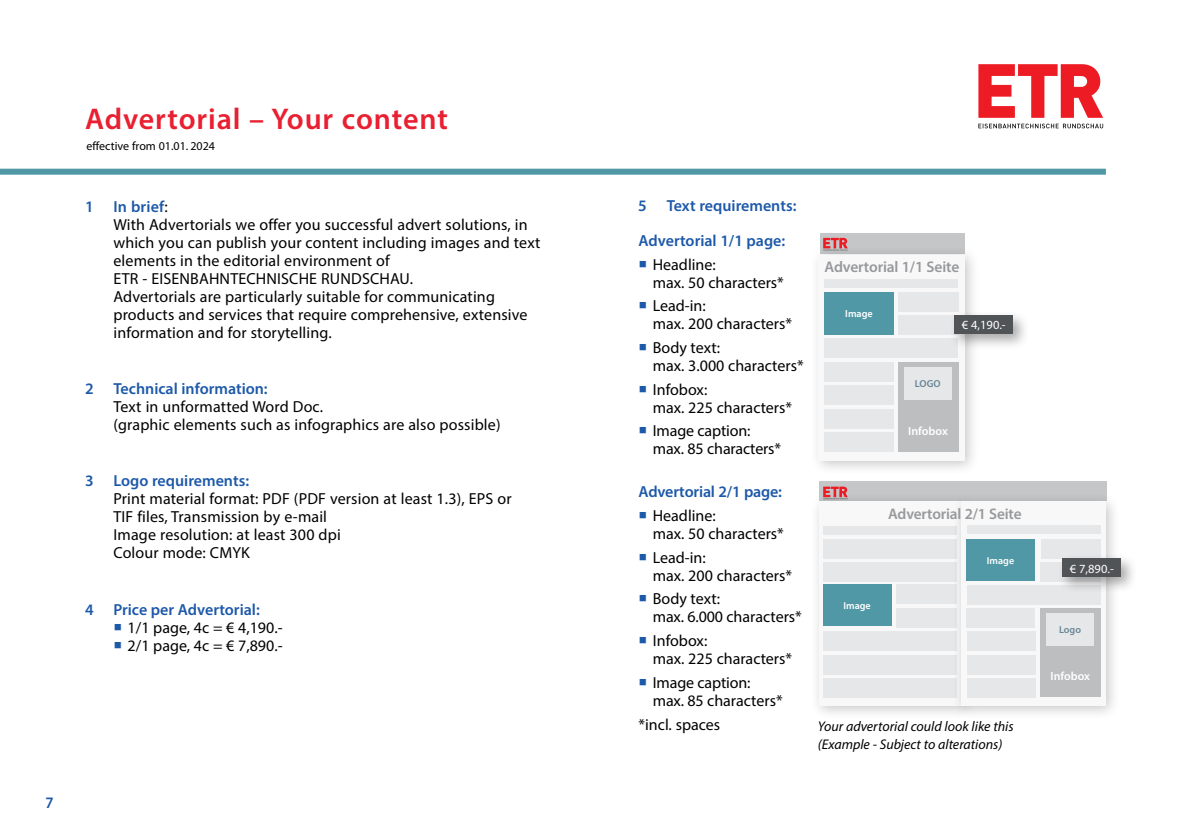
<style>
.page{position:relative;width:1191px;height:840px;background:#fff}
.page>*{position:absolute;margin:0;border:0;box-sizing:border-box;transform-origin:0 0}
.t1{font:600 30px "Myriad Pro";letter-spacing:.03em;color:#e82031}
.t2{font:16px/18px "Myriad Pro";letter-spacing:.01em;color:#000}
.t3{font:600 16px "Myriad Pro";color:#1d59a9}
.t4{font:16px/18px "Myriad Pro";letter-spacing:-.01em;color:#000}
.t5{font:600 16px "Myriad Pro";color:#1d59a9;scale:.95 1}
.t6{font:600 15.4px "Myriad Pro";letter-spacing:-.01em;color:#97999c}
.t7{font:italic 14px/18px "Myriad Pro";color:#000}
.t8{font:12.4px "Myriad Pro";color:#fff}
.t9{font:12px "Myriad Pro";color:#000}
.t10{font:600 12px "Myriad Pro";color:#fff}
.t11{font:600 11.8px "Myriad Pro";color:#fff}
.t12{font:600 10.2px "Myriad Pro";color:#fff}
.t13{font:600 10.2px "Myriad Pro";color:#678696}
.t14{font:600 10px "Myriad Pro";color:#fff}
.t15{font:600 10px "Myriad Pro";color:#678696}
.s1{font-weight:600;color:#1d59a9}
.s2{color:#1d59a9}
</style>
<div class="page">
<div style="left:0;top:168px;width:1106px;height:6px;background:#5098a6"></div>
<svg style="left:978px;top:124px;width:125px;height:4px"></svg>
<svg style="left:978px;top:64px;width:125px;height:54px"></svg>
<div style="left:819px;top:481px;width:287px;height:20px;background:#c4c6c7"></div>
<div style="left:809px;top:492px;width:169px;height:228px;background:#000;opacity:.22"></div>
<svg style="left:818px;top:501px;width:133px;height:204px"></svg>
<div style="left:823px;top:561px;width:134px;height:19px;background:#e6e7e8"></div>
<div style="left:823px;top:539px;width:134px;height:19px;background:#e6e7e8"></div>
<div style="left:823px;top:525px;width:134px;height:9px;background:#e6e7e8"></div>
<div style="left:823px;top:584px;width:68px;height:41px;background:#5098a6"></div>
<div style="left:896px;top:608px;width:61px;height:19px;background:#e6e7e8"></div>
<div style="left:823px;top:677px;width:134px;height:19px;background:#e6e7e8"></div>
<div style="left:823px;top:631px;width:134px;height:19px;background:#e6e7e8"></div>
<div style="left:823px;top:654px;width:134px;height:19px;background:#e6e7e8"></div>
<div style="left:896px;top:584px;width:61px;height:19px;background:#e6e7e8"></div>
<div style="left:951px;top:492px;width:169px;height:228px;background:#000;opacity:.22"></div>
<div style="left:961px;top:501px;width:145px;height:204px;background:#f8f8f8"></div>
<div style="left:967px;top:525px;width:133px;height:9px;background:#e6e7e8"></div>
<div style="left:966px;top:631px;width:69px;height:19px;background:#e6e7e8"></div>
<div style="left:966px;top:607px;width:69px;height:19px;background:#e6e7e8"></div>
<div style="left:966px;top:654px;width:69px;height:19px;background:#e6e7e8"></div>
<div style="left:966px;top:678px;width:69px;height:19px;background:#e6e7e8"></div>
<div style="left:1041px;top:539px;width:59px;height:19px;background:#e6e7e8"></div>
<div style="left:967px;top:584px;width:133px;height:19px;background:#e6e7e8"></div>
<div style="left:1040px;top:562px;width:60px;height:19px;background:#e6e7e8"></div>
<div style="left:966px;top:539px;width:69px;height:41px;background:#5098a6"></div>
<div style="left:1040px;top:607px;width:60px;height:89px;background:#bcbec0"></div>
<div style="left:1046px;top:612px;width:47px;height:33px;background:#e6e7e8"></div>
<div style="left:1057px;top:553px;width:80px;height:40px;background:#000;opacity:.34"></div>
<div style="left:1062px;top:558px;width:59px;height:19px;background:#505457"></div>
<div style="left:820px;top:234px;width:144px;height:20px;background:#c4c6c7"></div>
<div style="left:809px;top:245px;width:171px;height:230px;background:#000;opacity:.22"></div>
<div style="left:819px;top:254px;width:146px;height:206px;background:#f8f8f8"></div>
<div style="left:897px;top:315px;width:61px;height:19px;background:#e6e7e8"></div>
<div style="left:897px;top:292px;width:61px;height:19px;background:#e6e7e8"></div>
<div style="left:824px;top:279px;width:134px;height:8px;background:#e6e7e8"></div>
<div style="left:824px;top:292px;width:69px;height:42px;background:#5098a6"></div>
<div style="left:824px;top:362px;width:70px;height:19px;background:#e6e7e8"></div>
<div style="left:824px;top:432px;width:70px;height:19px;background:#e6e7e8"></div>
<div style="left:824px;top:385px;width:70px;height:19px;background:#e6e7e8"></div>
<div style="left:824px;top:409px;width:70px;height:19px;background:#e6e7e8"></div>
<div style="left:897px;top:361px;width:61px;height:90px;background:#bcbec0"></div>
<div style="left:904px;top:366px;width:47px;height:33px;background:#e6e7e8"></div>
<div style="left:824px;top:338px;width:134px;height:19px;background:#e6e7e8"></div>
<div style="left:949px;top:310px;width:80px;height:40px;background:#000;opacity:.34"></div>
<div style="left:954px;top:315px;width:59px;height:18px;background:#505457"></div>
<svg style="left:823px;top:238px;width:24px;height:12px"></svg>
<svg style="left:823px;top:486px;width:24px;height:13px"></svg>
<h1 class="t1" style="left:85px;top:100px;width:364px">Advertorial – Your content</h1>
<p class="t9" style="left:86px;top:138px;width:130px">effective from 01.01. 2024</p>
<p class="t2" style="left:113px;top:197px;width:428px;text-indent:-28px"><span class="s1">1 In brief</span>:<br>With Advertorials we offer you successful advert solutions, in which you can publish your content including images and text elements in the editorial environment of<br>ETR - EISENBAHNTECHNISCHE RUNDSCHAU.<br>Advertorials are particularly suitable for communicating products and services that require comprehensive, extensive information and for storytelling.</p>
<p class="t3" style="left:85px;top:378px;width:184px">2 Technical information:</p>
<p class="t2" style="left:113px;top:397px;width:389px">Text in unformatted Word Doc.<br>(graphic elements such as infographics are also possible)</p>
<p class="t3" style="left:85px;top:470px;width:165px">3 Logo requirements:</p>
<p class="t2" style="left:113px;top:489px;width:400px">Print material format: PDF (PDF version at least 1.3), EPS or TIF files, Transmission by e-mail<br>Image resolution: at least 300 dpi<br>Colour mode: CMYK</p>
<p class="t3" style="left:85px;top:598px;width:176px">4 Price per Advertorial:</p>
<p class="t2" style="left:113px;top:617px;width:171px"><span class="s2">○</span> 1/1 page, 4c = € 4,190.-</p>
<p class="t2" style="left:113px;top:635px;width:171px"><span class="s2">○</span> 2/1 page, 4c = € 7,890.-</p>
<p class="t5" style="left:45px;top:792px;width:10px">7</p>
<p class="t3" style="left:638px;top:195px;width:160px">5 Text requirements:</p>
<p class="t3" style="left:638px;top:230px;width:148px">Advertorial 1/1 page:</p>
<p class="t2" style="left:653px;top:255px;width:133px;text-indent:-14px"><span class="s2">○</span> Headline:<br>max. 50 characters*</p>
<p class="t2" style="left:653px;top:296px;width:141px;text-indent:-14px"><span class="s2">○</span> Lead-in:<br>max. 200 characters*</p>
<p class="t2" style="left:653px;top:338px;width:152px;text-indent:-14px"><span class="s2">○</span> Body text:<br>max. 3.000 characters*</p>
<p class="t2" style="left:653px;top:380px;width:141px;text-indent:-14px"><span class="s2">○</span> Infobox:<br>max. 225 characters*</p>
<p class="t4" style="left:653px;top:421px;width:130px;text-indent:-14px"><span class="s2">○</span> Image caption: max. 85 characters*</p>
<p class="t3" style="left:638px;top:481px;width:145px">Advertorial 2/1 page:</p>
<p class="t2" style="left:653px;top:506px;width:133px;text-indent:-14px"><span class="s2">○</span> Headline:<br>max. 50 characters*</p>
<p class="t2" style="left:653px;top:547px;width:141px;text-indent:-14px"><span class="s2">○</span> Lead-in:<br>max. 200 characters*</p>
<p class="t2" style="left:653px;top:589px;width:151px;text-indent:-14px"><span class="s2">○</span> Body text:<br>max. 6.000 characters*</p>
<p class="t2" style="left:653px;top:631px;width:141px;text-indent:-14px"><span class="s2">○</span> Infobox:<br>max. 225 characters*</p>
<p class="t4" style="left:653px;top:672px;width:131px;text-indent:-14px"><span class="s2">○</span> Image caption: max. 85 characters*</p>
<p class="t2" style="left:638px;top:714px;width:83px">*incl. spaces</p>
<p class="t6" style="left:824px;top:257px;width:136px">Advertorial 1/1 Seite</p>
<p class="t12" style="left:845px;top:307px;width:29px">Image</p>
<p class="t8" style="left:962px;top:317px;width:45px">€ 4,190.-</p>
<p class="t13" style="left:915px;top:377px;width:27px">LOGO</p>
<p class="t10" style="left:908px;top:423px;width:41px">Infobox</p>
<p class="t14" style="left:843px;top:599px;width:29px">Image</p>
<p class="t6" style="left:888px;top:503px;width:135px">Advertorial 2/1 Seite</p>
<p class="t14" style="left:987px;top:553px;width:29px">Image</p>
<p class="t7" style="left:818px;top:716px;width:197px">Your advertorial could look like this (Example - Subject to alterations)</p>
<p class="t8" style="left:1070px;top:560px;width:45px">€ 7,890.-</p>
<p class="t15" style="left:1059px;top:622px;width:23px">Logo</p>
<p class="t11" style="left:1050px;top:668px;width:41px">Infobox</p>
</div>
